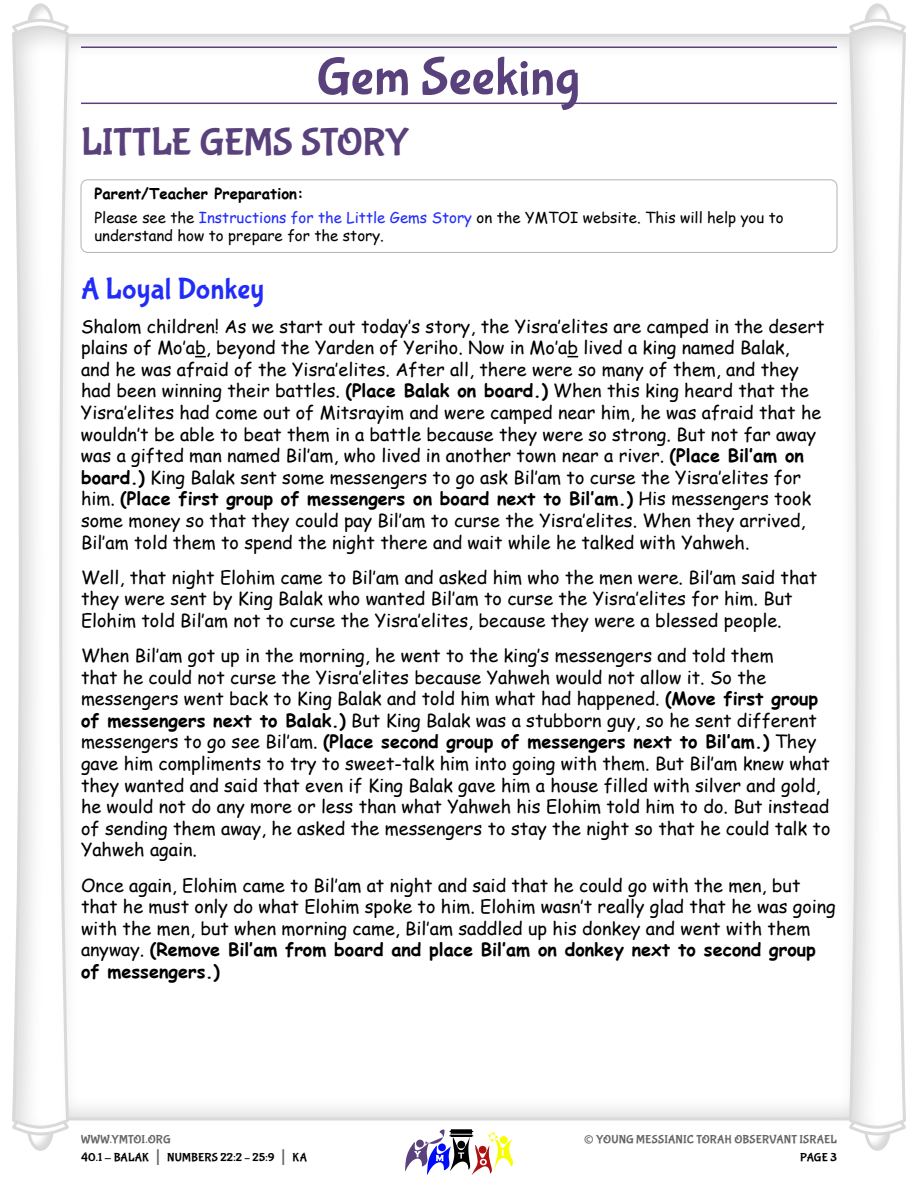
<style>
.page{position:relative;width:918px;height:1188px;background:#fff}
.page>*{position:absolute;margin:0;border:0;box-sizing:border-box;transform-origin:0 0}
.Section_Heading{font:54px "Bubblegum Sans";letter-spacing:.005em;color:#59417c}
.Heading{font:39px "Bubblegum Sans";letter-spacing:-.005em;color:#59417c}
.Sub_Heading{font:30px "Bubblegum Sans";letter-spacing:.005em;color:#222cf9}
.t1{font:27px "Bubblegum Sans";color:#666}
.Body_Text_-_Little_Gems_Story{font:18px/21.6px "Comic Sans MS";color:#000}
.Body_Text_-_Instructions_Col__Width{font:15px/18px "Comic Sans MS";color:#000}
.Body_Text_-_Instructions_Col__Width-2{font:700 15px "Comic Sans MS";color:#000}
.t2{font:12px/18px "Bubblegum Sans";letter-spacing:.015em;color:#000}
.t3{font:12px "Bubblegum Sans";letter-spacing:.01em;color:#666}
.s1{color:#222cf9}
.s2{font-weight:700}
.s3{color:#666}
.s4{font-size:21px;color:#666}
</style>
<div class="page">
<svg style="left:405px;top:1129px;width:108px;height:46px"></svg>
<div style="left:24px;top:1102px;width:30px;height:50px;background:#000;opacity:.15"></div>
<div style="left:27px;top:1104px;width:27px;height:47px;border:3px solid #d9d9d9;border-radius:50%"></div>
<svg style="left:17px;top:1114px;width:55px;height:23px"></svg>
<div style="left:27px;top:2px;width:30px;height:51px;background:#000;opacity:.15"></div>
<div style="left:27px;top:3px;width:27px;height:48px;border:3px solid #d9d9d9;border-radius:50%"></div>
<svg style="left:18px;top:17px;width:45px;height:7px"></svg>
<svg style="left:12px;top:24px;width:58px;height:1106px"></svg>
<div style="left:861px;top:1102px;width:30px;height:50px;background:#000;opacity:.15"></div>
<div style="left:864px;top:1104px;width:27px;height:47px;border:3px solid #d9d9d9;border-radius:50%"></div>
<svg style="left:854px;top:1130px;width:47px;height:7px"></svg>
<div style="left:864px;top:2px;width:30px;height:51px;background:#000;opacity:.15"></div>
<div style="left:864px;top:3px;width:27px;height:48px;border:3px solid #d9d9d9;border-radius:50%"></div>
<svg style="left:846px;top:17px;width:54px;height:23px"></svg>
<svg style="left:848px;top:24px;width:58px;height:1106px"></svg>
<hr style="left:81px;top:103px;width:756px;height:1px;background:#59417c">
<hr style="left:81px;top:46px;width:756px;height:2px;background:#59417c">
<div style="left:81px;top:179px;width:756px;height:74px;border:1px solid #b3b3b3;border-radius:7px"></div>
<p class="Section_Heading" style="left:317px;top:47px;width:265px">Gem Seeking</p>
<p class="Heading" style="left:81px;top:120px;width:330px">LITTLE GEMS STORY</p>
<p class="Body_Text_-_Instructions_Col__Width-2" style="left:94px;top:182px;width:211px">Parent/Teacher Preparation:</p>
<p class="Body_Text_-_Instructions_Col__Width" style="left:94px;top:208px;width:691px">Please see the <span class="s1">Instructions for the Little Gems Story</span> on the YMTOI website. This will help you to understand how to prepare for the story.</p>
<p class="Sub_Heading" style="left:81px;top:272px;width:185px">A Loyal Donkey</p>
<p class="Body_Text_-_Little_Gems_Story" style="left:81px;top:315px;width:745px">Shalom children! As we start out today’s story, the Yisra’elites are camped in the desert plains of Mo’ab, beyond the Yarden of Yeriho. Now in Mo’ab lived a king named Balak,<br>and he was afraid of the Yisra’elites. After all, there were so many of them, and they had been winning their battles. <span class="s2">(Place Balak on board. )</span> When this king heard that the Yisra’elites had come out of Mitsrayim and were camped near him, he was afraid that he wouldn’t be able to beat them in a battle because they were so strong. But not far away was a gifted man named Bil’am, who lived in another town near a river. <span class="s2">(Place Bil’am on board. )</span> King Balak sent some messengers to go ask Bil’am to curse the Yisra’elites for him. <span class="s2">(Place first group of messengers on board next to Bil’am.)</span> His messengers took some money so that they could pay Bil’am to curse the Yisra’elites. When they arrived, Bil’am told them to spend the night there and wait while he talked with Yahweh.</p>
<p class="Body_Text_-_Little_Gems_Story" style="left:81px;top:566px;width:738px">Well, that night Elohim came to Bil’am and asked him who the men were. Bil’am said that they were sent by King Balak who wanted Bil’am to curse the Yisra’elites for him. But<br>Elohim told Bil’am not to curse the Yisra’elites, because they were a blessed people.</p>
<p class="Body_Text_-_Little_Gems_Story" style="left:81px;top:644px;width:751px">When Bil’am got up in the morning, he went to the king’s messengers and told them<br>that he could not curse the Yisra’elites because Yahweh would not allow it. So the messengers went back to King Balak and told him what had happened. <span class="s2">(Move first group of messengers next to Balak. )</span> But King Balak was a stubborn guy, so he sent different messengers to go see Bil’am. <span class="s2">(Place second group of messengers next to Bil’am.)</span> They gave him compliments to try to sweet-talk him into going with them. But Bil’am knew what they wanted and said that even if King Balak gave him a house filled with silver and gold, he would not do any more or less than what Yahweh his Elohim told him to do. But instead of sending them away, he asked the messengers to stay the night so that he could talk to Yahweh again.</p>
<p class="Body_Text_-_Little_Gems_Story" style="left:81px;top:874px;width:756px">Once again, Elohim came to Bil’am at night and said that he could go with the men, but that he must only do what Elohim spoke to him. Elohim wasn’t really glad that he was going with the men, but when morning came, Bil’am saddled up his donkey and went with them anyway. <span class="s2">(Remove Bil’am from board and place Bil’am on donkey next to second group of messengers. )</span></p>
<p class="t2" style="left:81px;top:1131px;width:228px"><span class="s3">WWW.YMTOI.ORG<br></span>40.1 - BALAK <span class="s4">|</span> NUMBERS 22:2 – 25:9 <span class="s4">|</span> KA</p>
<h3 class="t1" style="left:584px;top:1124px;width:12px">©</h3>
<p class="t3" style="left:596px;top:1133px;width:242px">YOUNG MESSIANIC TORAH OBSERVANT ISRAEL</p>
<p class="t2" style="left:800px;top:1149px;width:38px">PAGE 3</p>
</div>
